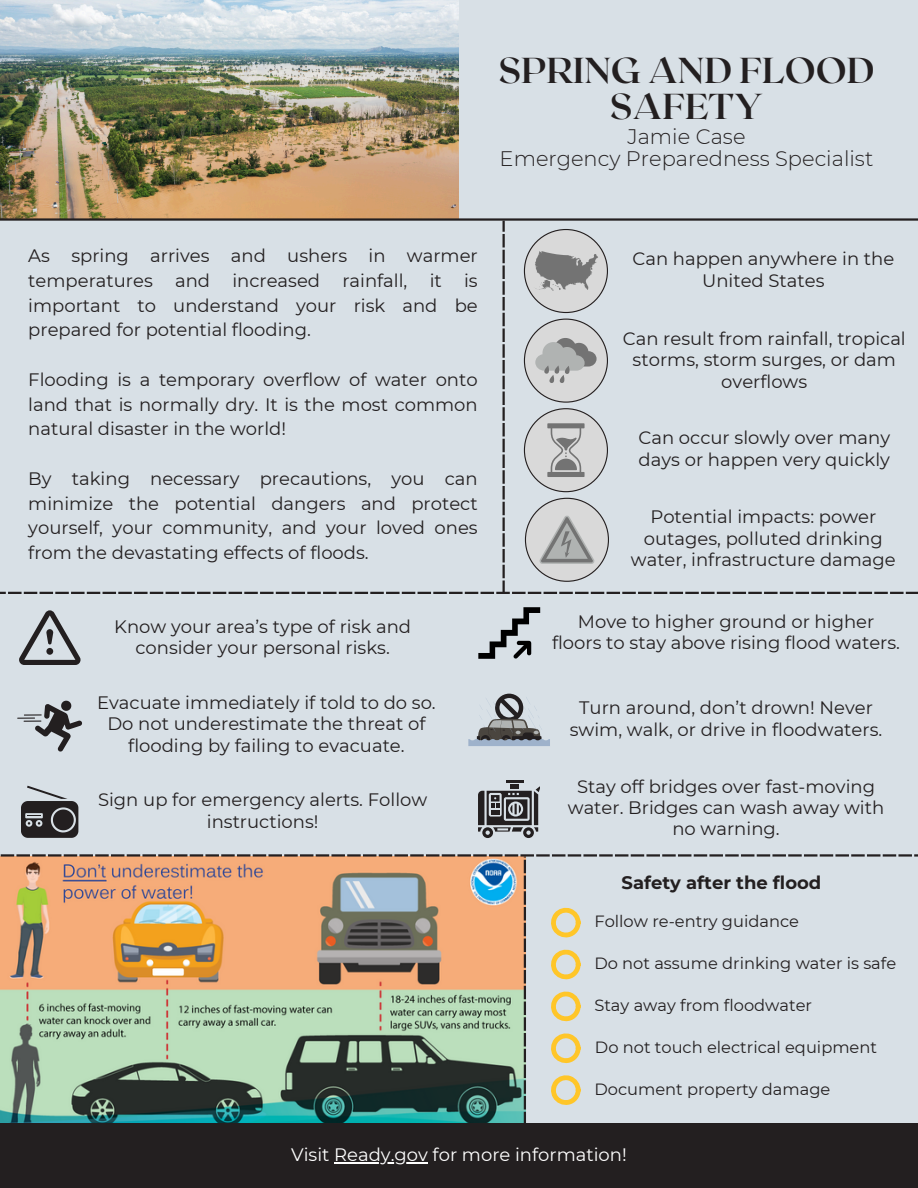
<style>
.page{position:relative;width:918px;height:1188px;background:#d8e0e6}
.page>*{position:absolute;margin:0;border:0;box-sizing:border-box;transform-origin:0 0}
.t1{font:700 36px/36px "Roxborough CF";color:#231f20;text-align:center}
.t2{font:300 21px/22.5px "Montserrat";color:#231f20;text-align:center}
.t3{font:18px/21.3px "Montserrat";color:#231f20;text-align:center}
.t4{font:18px "Montserrat";color:#fff}
.t5{font:700 18px "Montserrat";color:#231f20}
.t6{font:16.2px "Montserrat";color:#231f20}
</style>
<div class="page">
<img style="left:0;top:1px;width:459px;height:217px">
<hr style="left:0;top:218px;width:918px;height:3px;background:#231f20">
<img style="left:0;top:857px;width:524px;height:267px">
<svg style="left:524px;top:857px;width:2px;height:267px"></svg>
<div style="left:0;top:1124px;width:918px;height:64px;background:#231f20"></div>
<svg style="left:19px;top:610px;width:62px;height:55px"></svg>
<svg style="left:17px;top:700px;width:65px;height:51px"></svg>
<svg style="left:21px;top:786px;width:57px;height:52px"></svg>
<svg style="left:468px;top:694px;width:82px;height:52px"></svg>
<svg style="left:478px;top:780px;width:62px;height:58px"></svg>
<svg style="left:0;top:854px;width:14px;height:3px"></svg>
<hr style="left:16px;top:854px;width:14px;height:3px;background:#231f20">
<hr style="left:32px;top:854px;width:14px;height:3px;background:#231f20">
<svg style="left:48px;top:854px;width:29px;height:3px"></svg>
<hr style="left:79px;top:854px;width:14px;height:3px;background:#231f20">
<hr style="left:95px;top:854px;width:14px;height:3px;background:#231f20">
<svg style="left:111px;top:854px;width:29px;height:3px"></svg>
<hr style="left:142px;top:854px;width:14px;height:3px;background:#231f20">
<hr style="left:158px;top:854px;width:14px;height:3px;background:#231f20">
<svg style="left:174px;top:854px;width:29px;height:3px"></svg>
<hr style="left:205px;top:854px;width:14px;height:3px;background:#231f20">
<hr style="left:221px;top:854px;width:14px;height:3px;background:#231f20">
<svg style="left:237px;top:854px;width:29px;height:3px"></svg>
<hr style="left:268px;top:854px;width:14px;height:3px;background:#231f20">
<hr style="left:284px;top:854px;width:14px;height:3px;background:#231f20">
<svg style="left:300px;top:854px;width:29px;height:3px"></svg>
<hr style="left:331px;top:854px;width:14px;height:3px;background:#231f20">
<hr style="left:347px;top:854px;width:14px;height:3px;background:#231f20">
<svg style="left:363px;top:854px;width:29px;height:3px"></svg>
<hr style="left:394px;top:854px;width:14px;height:3px;background:#231f20">
<hr style="left:410px;top:854px;width:14px;height:3px;background:#231f20">
<svg style="left:426px;top:854px;width:29px;height:3px"></svg>
<hr style="left:457px;top:854px;width:14px;height:3px;background:#231f20">
<hr style="left:473px;top:854px;width:14px;height:3px;background:#231f20">
<svg style="left:489px;top:854px;width:29px;height:3px"></svg>
<hr style="left:520px;top:854px;width:14px;height:3px;background:#231f20">
<hr style="left:536px;top:854px;width:14px;height:3px;background:#231f20">
<svg style="left:552px;top:854px;width:29px;height:3px"></svg>
<hr style="left:583px;top:854px;width:14px;height:3px;background:#231f20">
<hr style="left:599px;top:854px;width:14px;height:3px;background:#231f20">
<svg style="left:615px;top:854px;width:29px;height:3px"></svg>
<hr style="left:646px;top:854px;width:14px;height:3px;background:#231f20">
<hr style="left:662px;top:854px;width:14px;height:3px;background:#231f20">
<svg style="left:678px;top:854px;width:29px;height:3px"></svg>
<hr style="left:709px;top:854px;width:14px;height:3px;background:#231f20">
<hr style="left:725px;top:854px;width:14px;height:3px;background:#231f20">
<svg style="left:741px;top:854px;width:29px;height:3px"></svg>
<hr style="left:772px;top:854px;width:14px;height:3px;background:#231f20">
<hr style="left:788px;top:854px;width:14px;height:3px;background:#231f20">
<svg style="left:804px;top:854px;width:29px;height:3px"></svg>
<hr style="left:835px;top:854px;width:14px;height:3px;background:#231f20">
<hr style="left:851px;top:854px;width:14px;height:3px;background:#231f20">
<svg style="left:867px;top:854px;width:29px;height:3px"></svg>
<hr style="left:898px;top:854px;width:14px;height:3px;background:#231f20">
<svg style="left:914px;top:854px;width:4px;height:3px"></svg>
<svg style="left:551px;top:907px;width:29px;height:31px"></svg>
<svg style="left:551px;top:949px;width:29px;height:31px"></svg>
<svg style="left:551px;top:991px;width:29px;height:31px"></svg>
<svg style="left:551px;top:1033px;width:29px;height:31px"></svg>
<svg style="left:551px;top:1075px;width:29px;height:30px"></svg>
<svg style="left:478px;top:607px;width:62px;height:52px"></svg>
<svg style="left:0;top:221px;width:918px;height:373px"></svg>
<hr style="left:334px;top:1163px;width:94px;height:1px;background:#fff">
<p class="t1" style="left:499px;top:51px;width:377px">SPRING AND FLOOD<br>SAFETY</p>
<p class="t2" style="left:500px;top:125px;width:375px">Jamie Case<br>Emergency Preparedness Specialist</p>
<p class="t3" style="left:28px;top:243px;width:451px;line-height:24.8px;text-align:justify">As spring arrives and ushers in warmer temperatures and increased rainfall, it is important to understand your risk and be prepared for potential flooding.</p>
<p class="t3" style="left:28px;top:367px;width:451px;line-height:24.8px;text-align:justify">Flooding is a temporary overflow of water onto land that is normally dry. It is the most common natural disaster in the world!</p>
<p class="t3" style="left:28px;top:466px;width:451px;line-height:24.8px;text-align:justify">By taking necessary precautions, you can minimize the potential dangers and protect yourself, your community, and your loved ones from the devastating effects of floods.</p>
<p class="t3" style="left:114px;top:616px;width:298px">Know your area’s type of risk and consider your personal risks.</p>
<h1 class="t3" style="left:97px;top:692px;width:340px">Evacuate immediately if told to do so.<br>Do not underestimate the threat of flooding by failing to evacuate.</h1>
<h2 class="t3" style="left:98px;top:789px;width:331px">Sign up for emergency alerts. Follow instructions!</h2>
<p class="t3" style="left:632px;top:248px;width:263px">Can happen anywhere in the<br>United States</p>
<p class="t3" style="left:623px;top:328px;width:285px">Can result from rainfall, tropical storms, storm surges, or dam overflows</p>
<p class="t3" style="left:638px;top:427px;width:253px;text-align:left">Can occur slowly over many days or happen very quickly</p>
<p class="t3" style="left:631px;top:506px;width:266px">Potential impacts: power outages, polluted drinking water, infrastructure damage</p>
<p class="t3" style="left:552px;top:611px;width:350px">Move to higher ground or higher floors to stay above rising flood waters.</p>
<p class="t3" style="left:570px;top:697px;width:314px">Turn around, don’t drown! Never swim, walk, or drive in floodwaters.</p>
<p class="t3" style="left:568px;top:776px;width:318px">Stay off bridges over fast-moving water. Bridges can wash away with no warning.</p>
<p class="t5" style="left:622px;top:872px;width:201px">Safety after the flood</p>
<p class="t6" style="left:594px;top:911px;width:206px">Follow re-entry guidance</p>
<p class="t6" style="left:594px;top:953px;width:303px">Do not assume drinking water is safe</p>
<p class="t6" style="left:594px;top:995px;width:219px">Stay away from floodwater</p>
<p class="t6" style="left:595px;top:1037px;width:284px">Do not touch electrical equipment</p>
<p class="t6" style="left:594px;top:1079px;width:237px">Document property damage</p>
<p class="t4" style="left:291px;top:1144px;width:337px">Visit Ready.gov for more information!</p>
</div>
